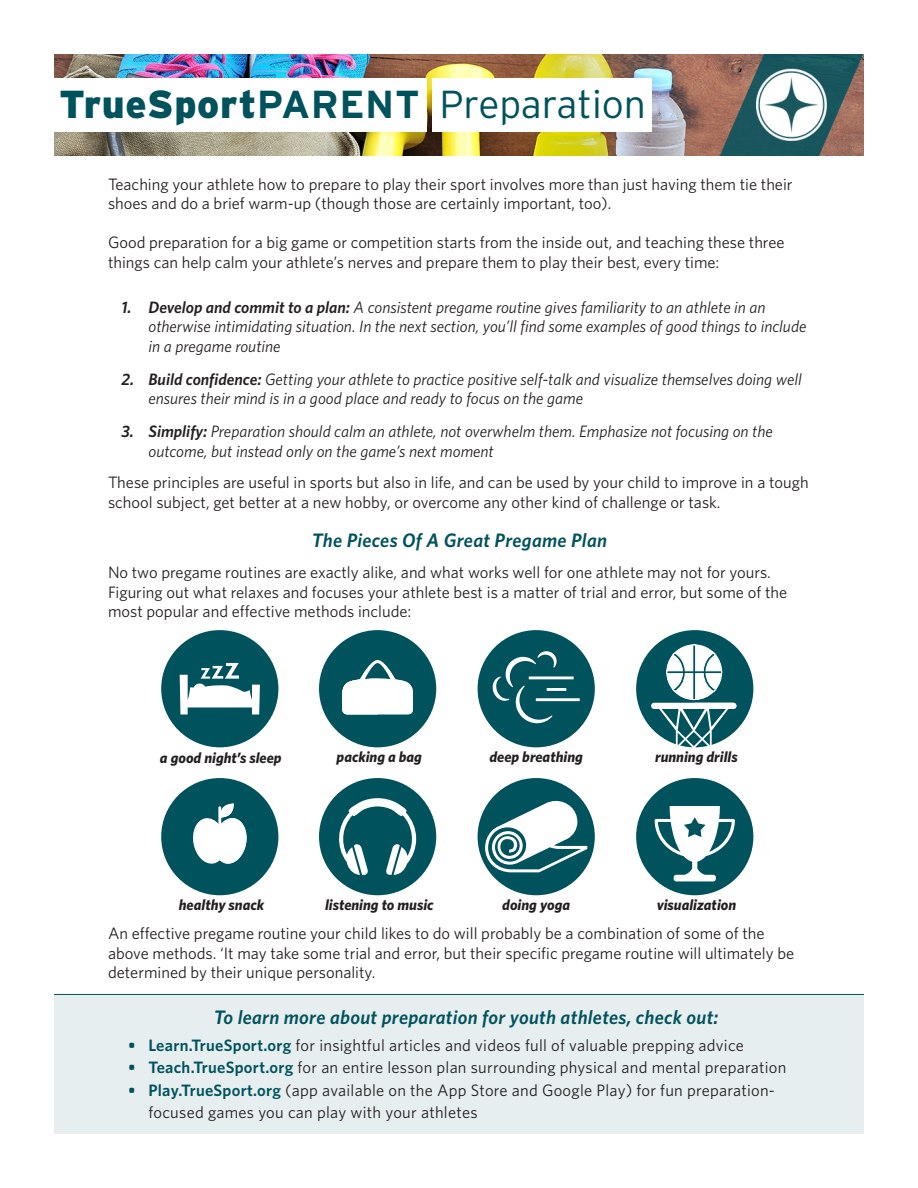
<style>
.page{position:relative;width:918px;height:1188px;background:#fff}
.page>*{position:absolute;margin:0;border:0;box-sizing:border-box;transform-origin:0 0}
.t1{font:900 39px "Interstate";letter-spacing:.015em;color:#00525d}
.t2{font:300 39px "Interstate";color:#00525d}
.t3{font:italic 600 19.5px "Whitney";letter-spacing:.015em;color:#00525d}
.t4{font:16.5px/19.5px "Whitney";color:#231f20}
.t5{font:italic 16.5px/19.5px "Whitney";color:#231f20}
.t6{font:italic 700 15px "Whitney";color:#231f20}
.s1{font-weight:700}
.s2{font-weight:600}
.s3{font-weight:600;color:#00525d}
</style>
<div class="page">
<div style="left:54px;top:995px;width:810px;height:139px;background:#e6eeef"></div>
<img style="left:54px;top:54px;width:810px;height:101px">
<div style="left:52px;top:78px;width:375px;height:53px;background:#fff"></div>
<div style="left:433px;top:78px;width:219px;height:53px;background:#fff"></div>
<hr style="left:54px;top:994px;width:810px;height:1px;background:#00525d">
<div style="left:161px;top:630px;width:117px;height:117px;background:#00525d;border-radius:50%"></div>
<div style="left:161px;top:778px;width:117px;height:117px;background:#00525d;border-radius:50%"></div>
<div style="left:478px;top:630px;width:117px;height:117px;background:#00525d;border-radius:50%"></div>
<div style="left:478px;top:778px;width:117px;height:117px;background:#00525d;border-radius:50%"></div>
<div style="left:636px;top:630px;width:117px;height:117px;background:#00525d;border-radius:50%"></div>
<div style="left:636px;top:778px;width:117px;height:117px;background:#00525d;border-radius:50%"></div>
<div style="left:319px;top:630px;width:117px;height:117px;background:#00525d;border-radius:50%"></div>
<div style="left:319px;top:778px;width:117px;height:117px;background:#00525d;border-radius:50%"></div>
<svg style="left:180px;top:663px;width:80px;height:52px"></svg>
<svg style="left:342px;top:660px;width:72px;height:55px"></svg>
<svg style="left:492px;top:651px;width:88px;height:72px"></svg>
<div style="left:651px;top:703px;width:85px;height:6px;background:#fff;border-radius:3px"></div>
<svg style="left:657px;top:644px;width:79px;height:104px"></svg>
<svg style="left:485px;top:801px;width:102px;height:71px"></svg>
<svg style="left:655px;top:806px;width:80px;height:75px"></svg>
<svg style="left:339px;top:798px;width:77px;height:77px"></svg>
<svg style="left:193px;top:803px;width:54px;height:61px"></svg>
<p class="t1" style="left:59px;top:82px;width:362px">TrueSport<span class="s1">PARENT</span></p>
<p class="t2" style="left:439px;top:81px;width:208px">Preparation</p>
<p class="t4" style="left:108px;top:174px;width:686px">Teaching your athlete how to prepare to play their sport involves more than just having them tie their shoes and do a brief warm-up (though those are certainly important, too).</p>
<p class="t4" style="left:108px;top:232px;width:678px">Good preparation for a big game or competition starts from the inside out, and teaching these three things can help calm your athlete’s nerves and prepare them to play their best, every time:</p>
<p class="t5" style="left:148px;top:297px;width:659px;text-indent:-27px"><span class="s2">1. Develop and commit to a plan:</span> A consistent pregame routine gives familiarity to an athlete in an otherwise intimidating situation. In the next section, you’ll find some examples of good things to include in a pregame routine</p>
<p class="t5" style="left:148px;top:369px;width:655px;text-indent:-27px"><span class="s2">2. Build confidence:</span> Getting your athlete to practice positive self-talk and visualize themselves doing well ensures their mind is in a good place and ready to focus on the game</p>
<p class="t5" style="left:148px;top:421px;width:626px;text-indent:-27px"><span class="s2">3. Simplify:</span> Preparation should calm an athlete, not overwhelm them. Emphasize not focusing on the outcome, but instead only on the game’s next moment</p>
<p class="t4" style="left:108px;top:472px;width:702px">These principles are useful in sports but also in life, and can be used by your child to improve in a tough school subject, get better at a new hobby, or overcome any other kind of challenge or task.</p>
<p class="t3" style="left:312px;top:528px;width:297px">The Pieces Of A Great Pregame Plan</p>
<p class="t4" style="left:108px;top:562px;width:681px">No two pregame routines are exactly alike, and what works well for one athlete may not for yours.<br>Figuring out what relaxes and focuses your athlete best is a matter of trial and error, but some of the most popular and effective methods include:</p>
<p class="t6" style="left:160px;top:747px;width:123px">a good night’s sleep</p>
<p class="t6" style="left:337px;top:747px;width:87px">packing a bag</p>
<p class="t6" style="left:179px;top:895px;width:87px">healthy snack</p>
<p class="t6" style="left:325px;top:895px;width:110px">listening to music</p>
<p class="t6" style="left:489px;top:747px;width:95px">deep breathing</p>
<p class="t6" style="left:655px;top:747px;width:84px">running drills</p>
<p class="t6" style="left:502px;top:895px;width:69px">doing yoga</p>
<p class="t6" style="left:657px;top:895px;width:81px">visualization</p>
<p class="t4" style="left:108px;top:923px;width:688px">An effective pregame routine your child likes to do will probably be a combination of some of the above methods. ‘It may take some trial and error, but their specific pregame routine will ultimately be determined by their unique personality.</p>
<p class="t3" style="left:214px;top:1005px;width:506px">To learn more about preparation for youth athletes, check out:</p>
<p class="t4" style="left:128px;top:1035px;width:617px"><span class="s3">• Learn.TrueSport.org</span> for insightful articles and videos full of valuable prepping advice</p>
<p class="t4" style="left:128px;top:1058px;width:660px"><span class="s3">• Teach.TrueSport.org</span> for an entire lesson plan surrounding physical and mental preparation</p>
<p class="t4" style="left:148px;top:1079px;width:628px;line-height:22.5px;text-indent:-20px"><span class="s3">• Play.TrueSport.org</span> (app available on the App Store and Google Play) for fun preparation&shy;focused games you can play with your athletes</p>
</div>
